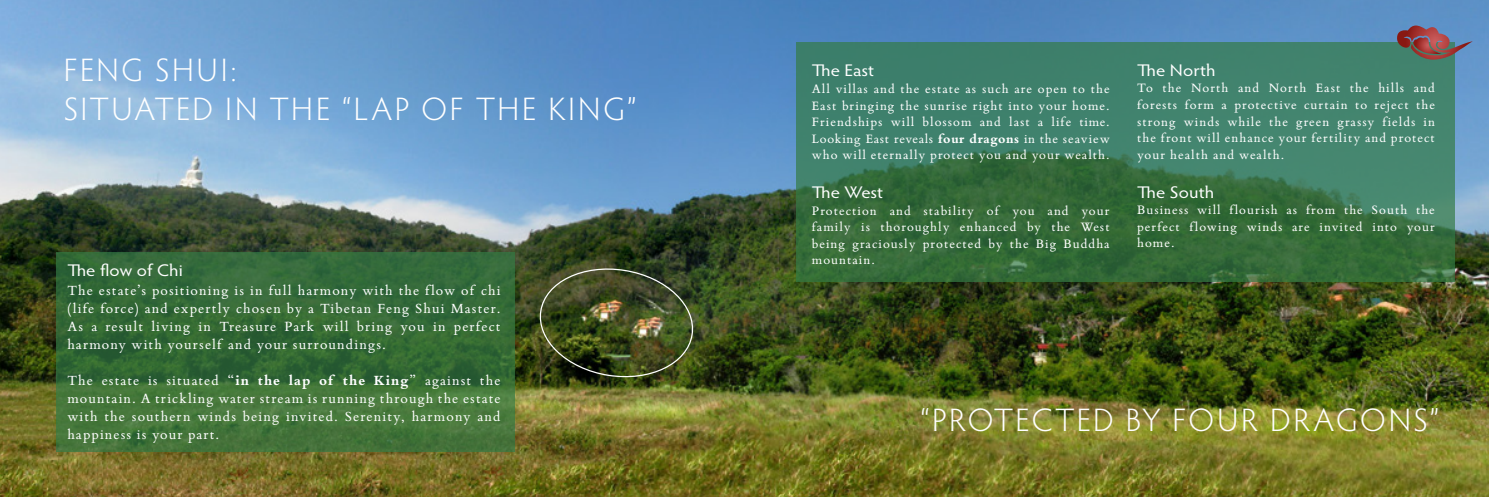
<style>
.page{position:relative;width:1489px;height:497px;background:#fff}
.page>*{position:absolute;margin:0;border:0;box-sizing:border-box;transform-origin:0 0}
.t1{font:300 32.5px/39px "Hypatia Sans Pro";letter-spacing:.075em;color:#fff}
.t2{font:16.88px "Hypatia Sans Pro";letter-spacing:.01em;color:#fff;scale:1.11 1}
.t3{font:15px/18px "Bembo Book MT Pro";letter-spacing:.075em;color:#fff;text-align:justify}
.t4{font:13.75px/16.5px "Bembo Book MT Pro";letter-spacing:.075em;color:#fff;text-align:justify}
.s1{font-weight:700}
</style>
<div class="page">
<img style="left:0;top:0;width:1488px;height:496px">
<svg style="left:57px;top:252px;width:458px;height:199px;background:#396d38"></svg>
<svg style="left:795px;top:43px;width:658px;height:239px;background:#3b7755"></svg>
<img style="left:535px;top:262px;width:163px;height:119px">
<img style="left:1396px;top:25px;width:76px;height:35px">
<h1 class="t1" style="left:64px;top:50px;width:574px">FENG SHUI:<br>SITUATED IN THE “LAP OF THE KING”</h1>
<p class="t2" style="left:67px;top:259px;width:106px">The flow of Chi</p>
<p class="t3" style="left:67px;top:280px;width:435px">The estate’s positioning is in full harmony with the flow of chi (life force) and expertly chosen by a Tibetan Feng Shui Master.<br>As a result living in Treasure Park will bring you in perfect harmony with yourself and your surroundings.</p>
<p class="t3" style="left:67px;top:370px;width:435px">The estate is situated “<span class="s1">in the lap of the King</span>” against the mountain. A trickling water stream is running through the estate with the southern winds being invited. Serenity, harmony and happiness is your part.</p>
<p class="t2" style="left:811px;top:59px;width:58px">The East</p>
<p class="t4" style="left:811px;top:80px;width:299px">All villas and the estate as such are open to the East bringing the sunrise right into your home.<br>Friendships will blossom and last a life time.<br>Looking East reveals <span class="s1">four dragons</span> in the seaview who will eternally protect you and your wealth.</p>
<p class="t2" style="left:811px;top:181px;width:66px">The West</p>
<p class="t4" style="left:811px;top:201px;width:299px">Protection and stability of you and your family is thoroughly enhanced by the West being graciously protected by the Big Buddha mountain.</p>
<p class="t2" style="left:1137px;top:59px;width:72px">The North</p>
<p class="t4" style="left:1137px;top:79px;width:299px">To the North and North East the hills and forests form a protective curtain to reject the strong winds while the green grassy fields in the front will enhance your fertility and protect your health and wealth.</p>
<p class="t2" style="left:1137px;top:180px;width:71px">The South</p>
<p class="t4" style="left:1137px;top:201px;width:299px">Business will flourish as from the South the perfect flowing winds are invited into your home.</p>
<h1 class="t1" style="left:920px;top:398px;width:520px">“PROTECTED BY FOUR DRAGONS”</h1>
</div>
